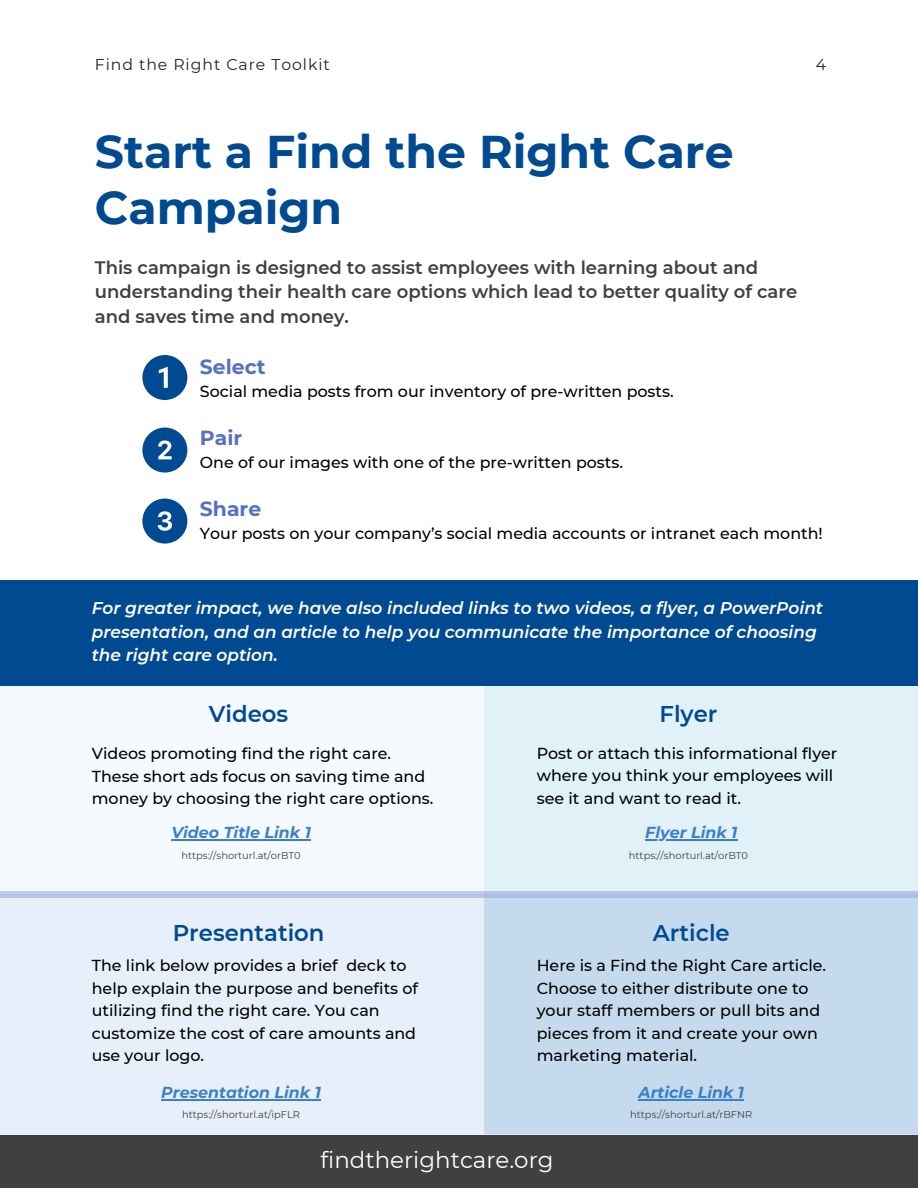
<style>
.page{position:relative;width:918px;height:1188px;background:#fff}
.page>*{position:absolute;margin:0;border:0;box-sizing:border-box;transform-origin:0 0}
.t1{font:700 45.75px/56.2px "Montserrat";color:#004a91}
.t2{font:22.95px "Montserrat";color:#fff}
.t3{font:600 22.8px "Montserrat";color:#004a91}
.t4{font:700 20.4px "Montserrat";color:#5572c0}
.t5{font:600 18px/24.8px "Montserrat";color:#404042}
.t6{font:italic 600 16.95px/23.7px "Montserrat";color:#fff}
.t7{font:500 15.9px/22.5px "Montserrat";color:#000}
.t8{font:italic 700 15.9px "Montserrat";color:#3d80c7}
.t9{font:15.6px "Montserrat";letter-spacing:.06em;color:#222}
.t10{font:9.9px "Montserrat";color:#404042}
</style>
<div class="page">
<div style="left:0;top:687px;width:484px;height:448px;background:#f4faff"></div>
<div style="left:484px;top:686px;width:434px;height:448px;background:#e0f1f8"></div>
<svg style="left:0;top:898px;width:918px;height:237px;fill:#e7effa"></svg>
<div style="left:0;top:1135px;width:918px;height:53px;background:#404042"></div>
<svg style="left:142px;top:355px;width:45px;height:45px"></svg>
<svg style="left:142px;top:428px;width:45px;height:45px"></svg>
<svg style="left:142px;top:499px;width:45px;height:45px"></svg>
<hr style="left:171px;top:839px;width:140px;height:1px;background:#3d80c7">
<hr style="left:645px;top:839px;width:92px;height:1px;background:#3d80c7">
<hr style="left:639px;top:1099px;width:105px;height:2px;background:#3d80c7">
<hr style="left:161px;top:1099px;width:160px;height:2px;background:#3d80c7">
<div style="left:0;top:580px;width:918px;height:106px;background:#004a91"></div>
<div style="left:0;top:891px;width:918px;height:7px;background:#b6c5e6"></div>
<h6 class="t9" style="left:95px;top:55px;width:236px">Find the Right Care Toolkit</h6>
<p class="t9" style="left:816px;top:55px;width:12px">4</p>
<h2 class="t1" style="left:95px;top:123px;width:640px">Start a Find the Right Care<br>Campaign</h2>
<h1 class="t5" style="left:95px;top:255px;width:704px">This campaign is designed to assist employees with learning about and understanding their health care options which lead to better quality of care and saves time and money.</h1>
<h4 class="t4" style="left:200px;top:355px;width:67px">Select</h4>
<h4 class="t7" style="left:200px;top:380px;width:475px">Social media posts from our inventory of pre-written posts.</h4>
<p class="t4" style="left:200px;top:425px;width:44px">Pair</p>
<p class="t7" style="left:200px;top:451px;width:425px">One of our images with one of the pre-written posts.</p>
<p class="t4" style="left:200px;top:496px;width:63px">Share</p>
<p class="t7" style="left:200px;top:522px;width:624px">Your posts on your company’s social media accounts or intranet each month!</p>
<h5 class="t6" style="left:92px;top:596px;width:733px">For greater impact, we have also included links to two videos, a flyer, a PowerPoint presentation, and an article to help you communicate the importance of choosing the right care option.</h5>
<p class="t3" style="left:209px;top:700px;width:81px">Videos</p>
<h5 class="t3" style="left:660px;top:700px;width:59px">Flyer</h5>
<p class="t7" style="left:92px;top:742px;width:343px">Videos promoting find the right care.<br>These short ads focus on saving time and money by choosing the right care options.</p>
<h5 class="t7" style="left:537px;top:742px;width:302px">Post or attach this informational flyer where you think your employees will see it and want to read it.</h5>
<h4 class="t8" style="left:171px;top:822px;width:141px">Video Title Link 1</h4>
<h2 class="t10" style="left:182px;top:850px;width:121px">https://shorturl.at/orBT0</h2>
<h2 class="t8" style="left:645px;top:822px;width:94px">Flyer Link 1</h2>
<h5 class="t10" style="left:629px;top:850px;width:121px">https://shorturl.at/orBT0</h5>
<h2 class="t3" style="left:173px;top:919px;width:153px">Presentation</h2>
<h5 class="t3" style="left:653px;top:919px;width:78px">Article</h5>
<h5 class="t7" style="left:92px;top:954px;width:328px">The link below provides a brief deck to help explain the purpose and benefits of utilizing find the right care. You can customize the cost of care amounts and use your logo.</h5>
<h5 class="t7" style="left:537px;top:954px;width:291px">Here is a Find the Right Care article.<br>Choose to either distribute one to your staff members or pull bits and pieces from it and create your own marketing material.</h5>
<h5 class="t8" style="left:161px;top:1083px;width:161px">Presentation Link 1</h5>
<h5 class="t8" style="left:639px;top:1083px;width:107px">Article Link 1</h5>
<h5 class="t10" style="left:182px;top:1109px;width:119px">https://shorturl.at/ipFLR</h5>
<p class="t2" style="left:320px;top:1146px;width:235px">findtherightcare.org</p>
<p class="t10" style="left:630px;top:1109px;width:124px">https://shorturl.at/rBFNR</p>
</div>
